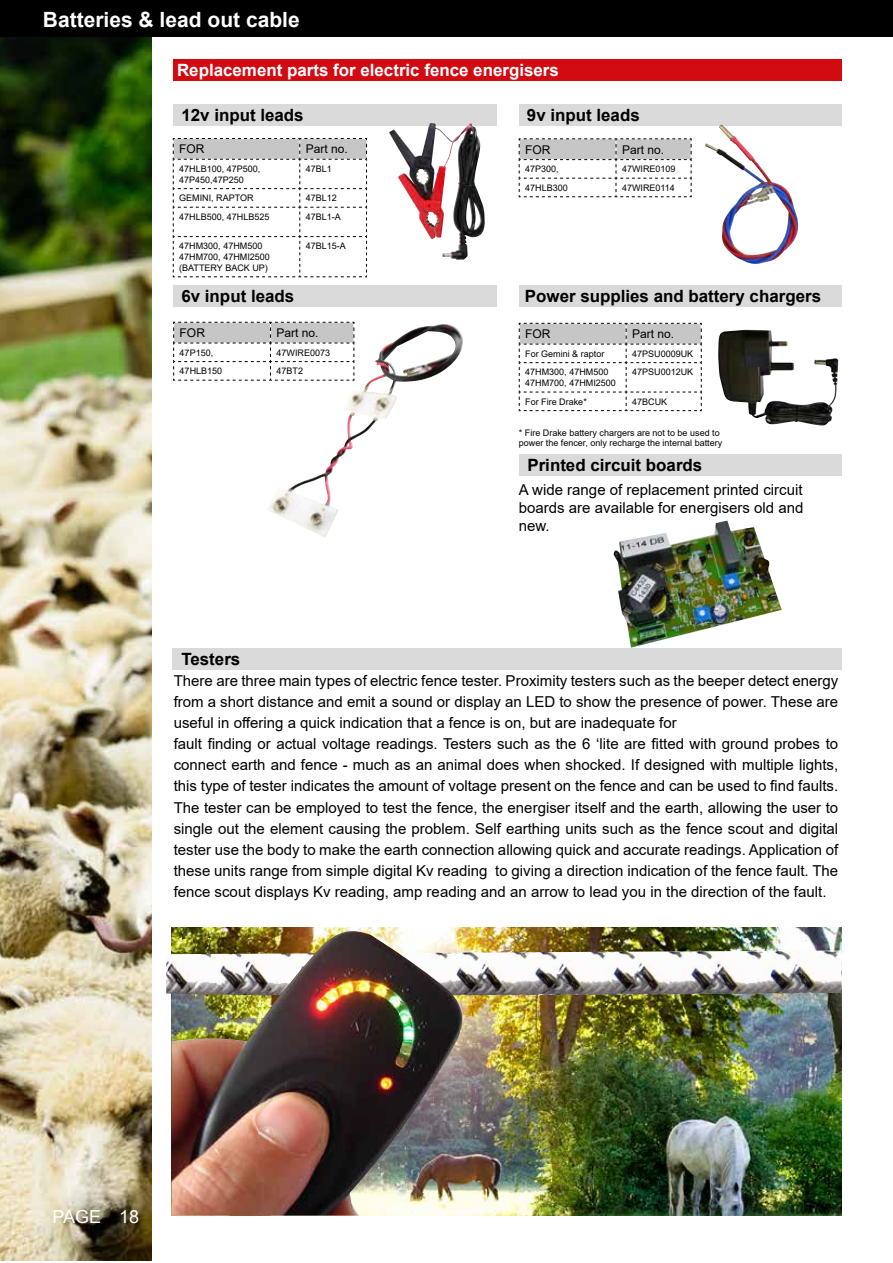
<style>
.page{position:relative;width:893px;height:1263px;background:#fff}
.page>*{position:absolute;margin:0;border:0;box-sizing:border-box;transform-origin:0 0}
.t1{font:700 21px "Arial";color:#fff}
.t2{font:18px "Arial";color:#fff}
.t3{font:700 16.95px "Arial";color:#000}
.t4{font:700 16.95px "Arial";color:#fff}
.t5{font:15px/21.1px "Arial";color:#000}
.t6{font:12px "Arial";color:#000}
.t7{font:9px/10.8px "Arial";color:#000}
</style>
<div class="page">
<img style="left:0;top:36px;width:151px;height:1225px">
<div style="left:0;top:0;width:893px;height:36px;background:#000"></div>
<div style="left:173px;top:648px;width:669px;height:22px;background:#dadada"></div>
<div style="left:173px;top:104px;width:324px;height:22px;background:#dadada"></div>
<div style="left:519px;top:104px;width:323px;height:22px;background:#dadada"></div>
<div style="left:173px;top:286px;width:324px;height:21px;background:#dadada"></div>
<div style="left:519px;top:286px;width:323px;height:21px;background:#dadada"></div>
<div style="left:519px;top:454px;width:323px;height:22px;background:#dadada"></div>
<div style="left:173px;top:59px;width:669px;height:22px;background:#d20a11"></div>
<img style="left:171px;top:927px;width:670px;height:289px">
<img style="left:166px;top:950px;width:675px;height:46px">
<img style="left:171px;top:931px;width:293px;height:285px">
<svg style="left:172px;top:138px;width:195px;height:140px"></svg>
<svg style="left:518px;top:138px;width:174px;height:59px"></svg>
<svg style="left:173px;top:321px;width:182px;height:60px"></svg>
<svg style="left:518px;top:323px;width:184px;height:88px"></svg>
<img style="left:389px;top:123px;width:96px;height:137px">
<img style="left:267px;top:324px;width:196px;height:213px">
<img style="left:705px;top:125px;width:94px;height:139px">
<img style="left:718px;top:330px;width:120px;height:95px">
<img style="left:614px;top:520px;width:168px;height:128px">
<h1 class="t1" style="left:43px;top:5px;width:258px">Batteries &amp; lead out cable</h1>
<p class="t4" style="left:177px;top:58px;width:383px">Replacement parts for electric fence energisers</p>
<p class="t3" style="left:181px;top:103px;width:124px">12v input leads</p>
<p class="t3" style="left:527px;top:103px;width:114px">9v input leads</p>
<p class="t6" style="left:179px;top:141px;width:27px">FOR</p>
<p class="t6" style="left:306px;top:141px;width:44px">Part no.</p>
<p class="t7" style="left:179px;top:163px;width:83px">47HLB100, 47P500,<br>47P450,47P250</p>
<p class="t7" style="left:306px;top:163px;width:28px">47BL1</p>
<p class="t7" style="left:179px;top:193px;width:76px">GEMINI, RAPTOR</p>
<p class="t7" style="left:306px;top:193px;width:33px">47BL12</p>
<p class="t7" style="left:179px;top:211px;width:92px">47HLB500, 47HLB525</p>
<p class="t7" style="left:306px;top:211px;width:37px">47BL1-A</p>
<p class="t7" style="left:179px;top:241px;width:92px">47HM300, 47HM500<br>47HM700, 47HMI2500 (BATTERY BACK UP)</p>
<p class="t7" style="left:306px;top:241px;width:42px">47BL15-A</p>
<p class="t6" style="left:525px;top:141px;width:27px">FOR</p>
<p class="t6" style="left:622px;top:141px;width:44px">Part no.</p>
<p class="t7" style="left:525px;top:164px;width:35px">47P300,</p>
<p class="t7" style="left:622px;top:164px;width:55px">47WIRE0109</p>
<p class="t7" style="left:525px;top:182px;width:44px">47HLB300</p>
<p class="t7" style="left:622px;top:182px;width:54px">47WIRE0114</p>
<p class="t3" style="left:181px;top:284px;width:114px">6v input leads</p>
<p class="t3" style="left:525px;top:284px;width:298px">Power supplies and battery chargers</p>
<p class="t6" style="left:180px;top:324px;width:27px">FOR</p>
<p class="t6" style="left:276px;top:324px;width:44px">Part no.</p>
<p class="t7" style="left:180px;top:347px;width:35px">47P150,</p>
<p class="t7" style="left:276px;top:347px;width:55px">47WIRE0073</p>
<p class="t7" style="left:180px;top:365px;width:44px">47HLB150</p>
<p class="t7" style="left:276px;top:365px;width:28px">47BT2</p>
<p class="t3" style="left:181px;top:647px;width:60px">Testers</p>
<p class="t6" style="left:525px;top:326px;width:27px">FOR</p>
<p class="t6" style="left:632px;top:326px;width:44px">Part no.</p>
<p class="t7" style="left:525px;top:348px;width:81px">For Gemini &amp; raptor</p>
<p class="t7" style="left:632px;top:348px;width:63px">47PSU0009UK</p>
<p class="t7" style="left:525px;top:367px;width:92px">47HM300, 47HM500<br>47HM700, 47HMI2500</p>
<p class="t7" style="left:632px;top:367px;width:63px">47PSU0012UK</p>
<p class="t7" style="left:525px;top:396px;width:63px">For Fire Drake*</p>
<p class="t7" style="left:632px;top:396px;width:37px">47BCUK</p>
<p class="t7" style="left:519px;top:427px;width:205px">* Fire Drake battery chargers are not to be used to power the fencer, only recharge the internal battery</p>
<p class="t5" style="left:519px;top:481px;width:286px;line-height:18px;text-align:justify">A wide range of replacement printed circuit boards are available for energisers old and new.</p>
<p class="t3" style="left:527px;top:453px;width:176px">Printed circuit boards</p>
<p class="t5" style="left:174px;top:670px;width:666px">There are three main types of electric fence tester. Proximity testers such as the beeper detect energy from a short distance and emit a sound or display an LED to show the presence of power. These are useful in offering a quick indication that a fence is on, but are inadequate for<br>fault finding or actual voltage readings. Testers such as the 6 ‘lite are fitted with ground probes to connect earth and fence - much as an animal does when shocked. If designed with multiple lights, this type of tester indicates the amount of voltage present on the fence and can be used to find faults.<br>The tester can be employed to test the fence, the energiser itself and the earth, allowing the user to single out the element causing the problem. Self earthing units such as the fence scout and digital tester use the body to make the earth connection allowing quick and accurate readings. Application of these units range from simple digital Kv reading to giving a direction indication of the fence fault. The fence scout displays Kv reading, amp reading and an arrow to lead you in the direction of the fault.</p>
<p class="t2" style="left:52px;top:1204px;width:88px">PAGE 18</p>
</div>
